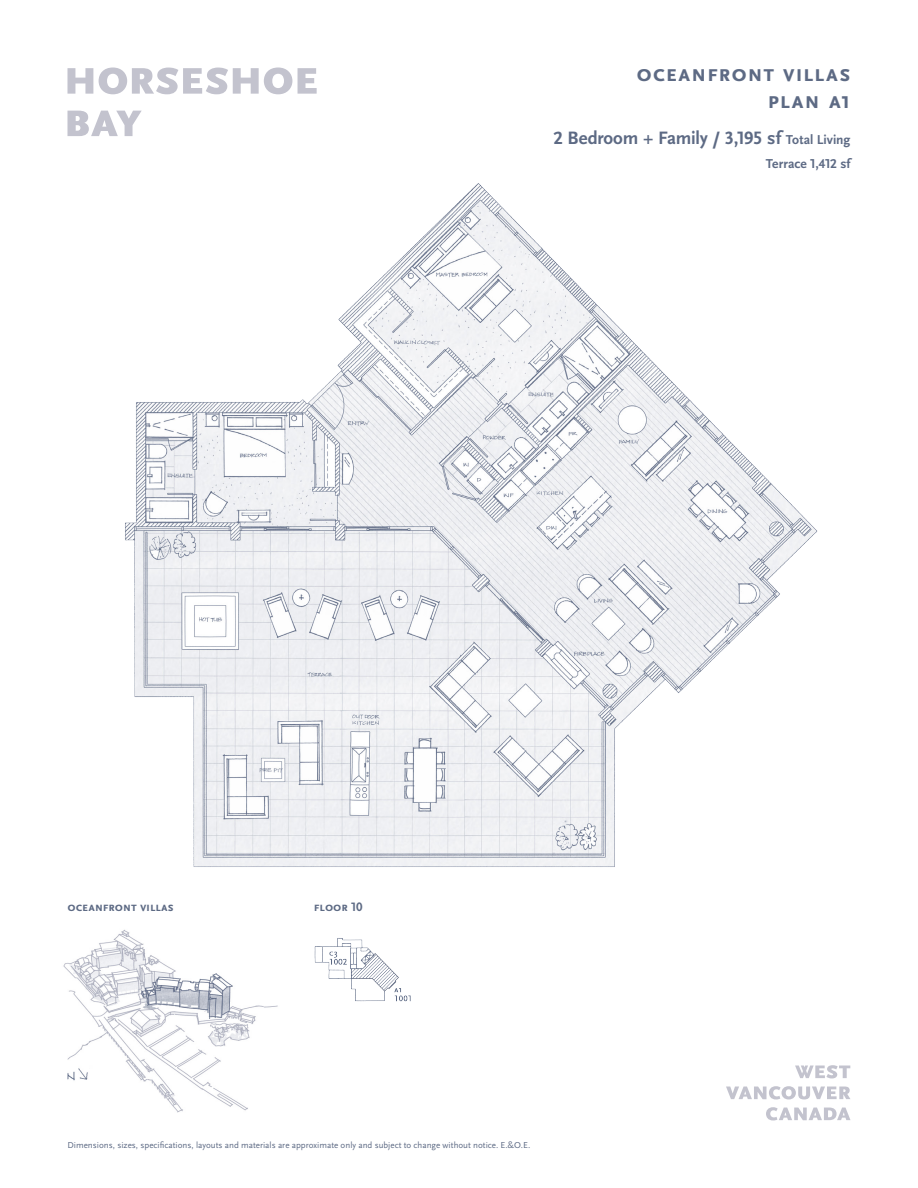
<style>
.page{position:relative;width:918px;height:1188px;background:#fff}
.page>*{position:absolute;margin:0;border:0;box-sizing:border-box;transform-origin:0 0}
.Inspiration_Body_9_1{font:700 24px/27px "Scala Sans OT";letter-spacing:.02em;color:#5d6a84}
.Inspiration_Body_9_1-2{font:700 18.75px "Scala Sans OT";letter-spacing:-.015em;color:#5d6a84}
.Inspiration_Body_9_1-3{font:700 13.5px "Scala Sans OT";letter-spacing:-.015em;color:#5d6a84}
.Inspiration_Body_9_1-4{font:700 12.75px "Scala Sans OT";letter-spacing:-.01em;color:#5d6a84}
.t1{font:9px "Scala Sans OT";color:#5d6a84}
.s1{font-size:13.5px}
</style>
<div class="page">
<img style="left:63px;top:929px;width:212px;height:183px">
<img style="left:125px;top:183px;width:693px;height:684px">
<svg style="left:67px;top:67px;width:250px;height:69px"></svg>
<svg style="left:766px;top:1107px;width:84px;height:14px"></svg>
<svg style="left:726px;top:1086px;width:124px;height:13px"></svg>
<svg style="left:795px;top:1065px;width:55px;height:13px"></svg>
<img style="left:275px;top:938px;width:136px;height:69px">
<p class="Inspiration_Body_9_1" style="left:767px;top:60px;width:85px;text-indent:-131px">Oceanfront Villas<br>PLAN</p>
<p class="Inspiration_Body_9_1" style="left:829px;top:87px;width:23px">a1</p>
<p class="Inspiration_Body_9_1-2" style="left:554px;top:127px;width:298px">2 Bedroom + Family / 3,195 sf <span class="s1">Total Living</span></p>
<p class="Inspiration_Body_9_1-3" style="left:766px;top:156px;width:88px">Terrace 1,412 sf</p>
<h3 class="Inspiration_Body_9_1-4" style="left:68px;top:900px;width:108px">Oceanfront Villas</h3>
<p class="Inspiration_Body_9_1-4" style="left:314px;top:900px;width:50px">Floor 10</p>
<p class="t1" style="left:68px;top:1140px;width:464px">Dimensions, sizes, specifications, layouts and materials are approximate only and subject to change without notice. E.&amp;O.E.</p>
</div>
